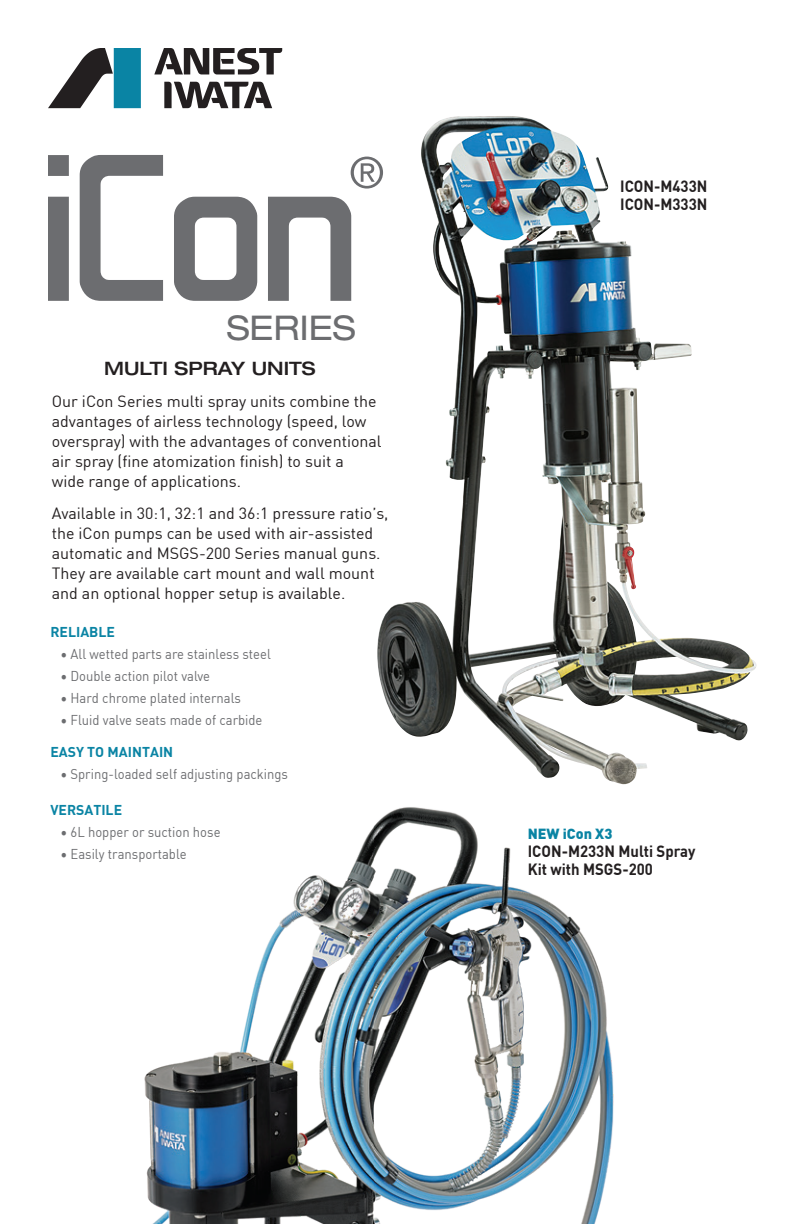
<style>
.page{position:relative;width:792px;height:1224px;background:#fff}
.page>*{position:absolute;margin:0;border:0;box-sizing:border-box;transform-origin:0 0}
.t1{font:expanded 34px "Helvetica Neue LT Std";color:#6c6d70}
.t2{font:500 expanded 18.6px "Helvetica Neue LT Std";color:#231f20}
.t3{font:16px/20px "DIN Pro";color:#231f20}
.t4{font:700 16px/18px "DIN Pro";color:#231f20;scale:.93 1}
.t5{font:900 14.4px "DIN Pro";color:#0a84a4}
.t6{font:14px "DIN Pro";color:#6c6d70;scale:.93 1}
.t7{font:700 14px "DIN Pro";color:#0a84a4}
</style>
<div class="page">
<svg style="left:48px;top:155px;width:21px;height:146px;background:#818285"></svg>
<svg style="left:80px;top:155px;width:83px;height:146px"></svg>
<svg style="left:174px;top:197px;width:83px;height:104px"></svg>
<svg style="left:268px;top:197px;width:83px;height:104px"></svg>
<svg style="left:351px;top:157px;width:23px;height:32px"></svg>
<img style="left:374px;top:116px;width:383px;height:669px">
<img style="left:144px;top:807px;width:470px;height:417px">
<svg style="left:164px;top:82px;width:108px;height:26px"></svg>
<svg style="left:48px;top:48px;width:65px;height:60px"></svg>
<div style="left:114px;top:48px;width:27px;height:60px;background:#0a84a4"></div>
<svg style="left:154px;top:48px;width:128px;height:27px"></svg>
<p class="t1" style="left:227px;top:307px;width:130px">SERIES</p>
<p class="t2" style="left:104px;top:357px;width:213px">MULTI SPRAY UNITS</p>
<p class="t3" style="left:52px;top:390px;width:331px">Our iCon Series multi spray units combine the advantages of airless technology (speed, low overspray) with the advantages of conventional air spray (fine atomization finish) to suit a<br>wide range of applications.</p>
<p class="t3" style="left:52px;top:502px;width:338px">Available in 30:1, 32:1 and 36:1 pressure ratio’s, the iCon pumps can be used with air-assisted automatic and MSGS-200 Series manual guns.<br>They are available cart mount and wall mount and an optional hopper setup is available.</p>
<p class="t7" style="left:50px;top:622px;width:66px">RELIABLE</p>
<p class="t6" style="left:60px;top:644px;width:228px">• All wetted parts are stainless steel</p>
<p class="t6" style="left:60px;top:666px;width:162px">• Double action pilot valve</p>
<p class="t6" style="left:60px;top:688px;width:196px">• Hard chrome plated internals</p>
<p class="t6" style="left:60px;top:710px;width:219px">• Fluid valve seats made of carbide</p>
<p class="t7" style="left:50px;top:742px;width:124px">EASY TO MAINTAIN</p>
<p class="t6" style="left:60px;top:764px;width:246px">• Spring-loaded self adjusting packings</p>
<p class="t7" style="left:50px;top:800px;width:73px">VERSATILE</p>
<p class="t6" style="left:60px;top:822px;width:174px">• 6L hopper or suction hose</p>
<p class="t6" style="left:60px;top:844px;width:137px">• Easily transportable</p>
<p class="t4" style="left:620px;top:177px;width:95px">ICON-M433N</p>
<p class="t4" style="left:620px;top:195px;width:95px">ICON-M333N</p>
<p class="t5" style="left:528px;top:822px;width:86px">NEW iCon X3</p>
<p class="t4" style="left:528px;top:841px;width:182px">ICON-M233N Multi Spray<br>Kit with MSGS-200</p>
</div>
